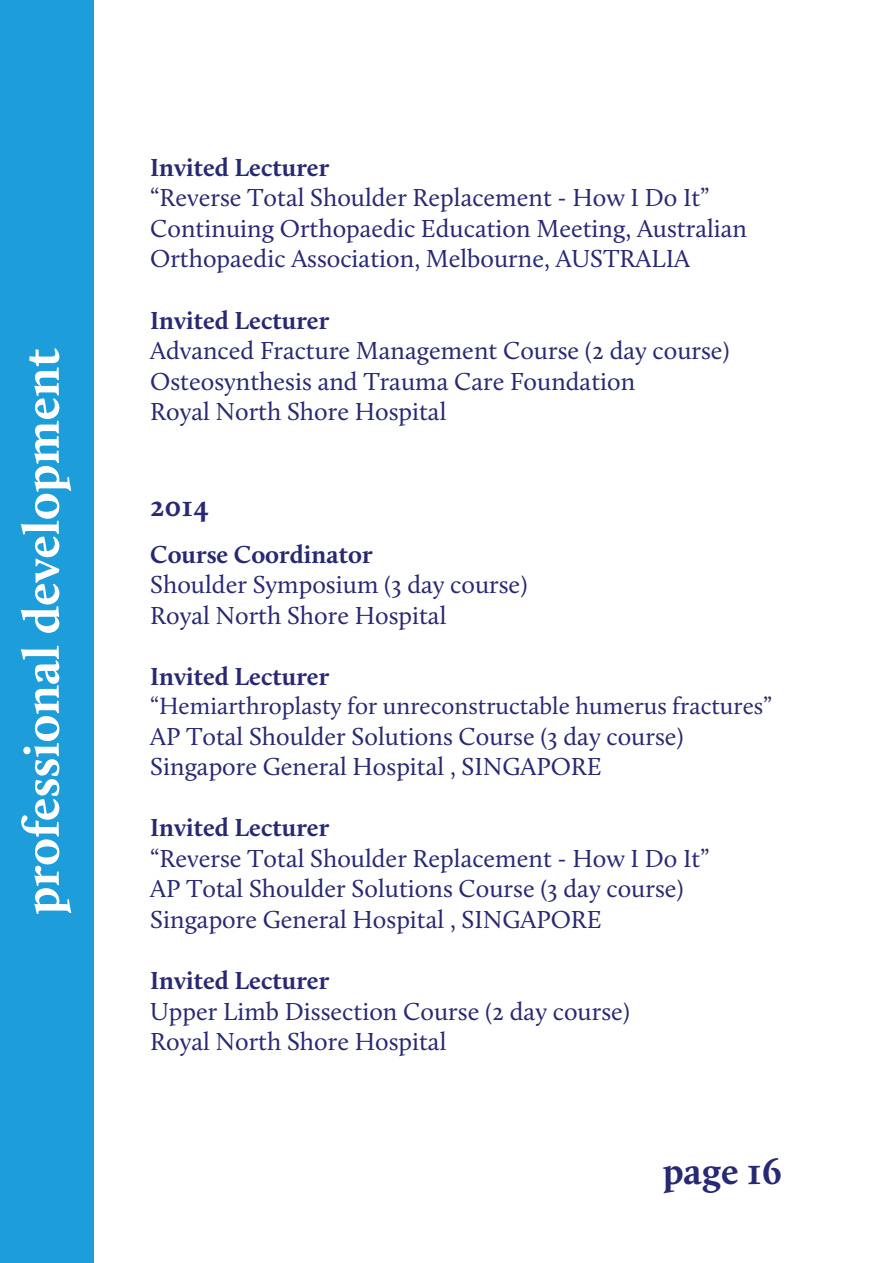
<style>
.page{position:relative;width:890px;height:1263px;background:#fff}
.page>*{position:absolute;margin:0;border:0;box-sizing:border-box;transform-origin:0 0}
.t1{font:700 50.85px "Calluna";color:#fff}
.t2{font:700 38.25px "Calluna";color:#282973}
.t3{font:700 29.7px "Calluna";color:#282973}
.t4{font:25.5px/30.6px "Calluna";color:#282973}
.t5{font:700 25.5px "Calluna";color:#282973}
.t6{font:24.45px "Calluna";color:#282973}
</style>
<div class="page">
<div style="left:0;top:0;width:94px;height:1263px;background:#1d9eda"></div>
<h1 class="t1" style="left:20px;top:915px;width:568px;rotate:-90deg">professional development</h1>
<p class="t5" style="left:150px;top:156px;width:180px">Invited Lecturer</p>
<p class="t4" style="left:150px;top:184px;width:598px">“Reverse Total Shoulder Replacement - How I Do It”<br>Continuing Orthopaedic Education Meeting, Australian<br>Orthopaedic Association, Melbourne, AUSTRALIA</p>
<p class="t5" style="left:150px;top:309px;width:180px">Invited Lecturer</p>
<p class="t4" style="left:150px;top:337px;width:581px">Advanced Fracture Management Course (2 day course)<br>Osteosynthesis and Trauma Care Foundation<br>Royal North Shore Hospital</p>
<p class="t3" style="left:150px;top:493px;width:60px">2014</p>
<p class="t5" style="left:150px;top:543px;width:224px">Course Coordinator</p>
<p class="t4" style="left:150px;top:571px;width:379px">Shoulder Symposium (3 day course)<br>Royal North Shore Hospital</p>
<p class="t5" style="left:150px;top:665px;width:180px">Invited Lecturer</p>
<p class="t6" style="left:150px;top:696px;width:623px">“Hemiarthroplasty for unreconstructable humerus fractures”</p>
<p class="t4" style="left:150px;top:722px;width:535px">AP Total Shoulder Solutions Course (3 day course)<br>Singapore General Hospital , SINGAPORE</p>
<p class="t5" style="left:150px;top:817px;width:180px">Invited Lecturer</p>
<p class="t4" style="left:150px;top:845px;width:560px">“Reverse Total Shoulder Replacement - How I Do It”<br>AP Total Shoulder Solutions Course (3 day course)<br>Singapore General Hospital , SINGAPORE</p>
<p class="t5" style="left:150px;top:970px;width:180px">Invited Lecturer</p>
<p class="t4" style="left:150px;top:997px;width:481px">Upper Limb Dissection Course (2 day course)<br>Royal North Shore Hospital</p>
<h2 class="t2" style="left:662px;top:1155px;width:121px">page 16</h2>
</div>
